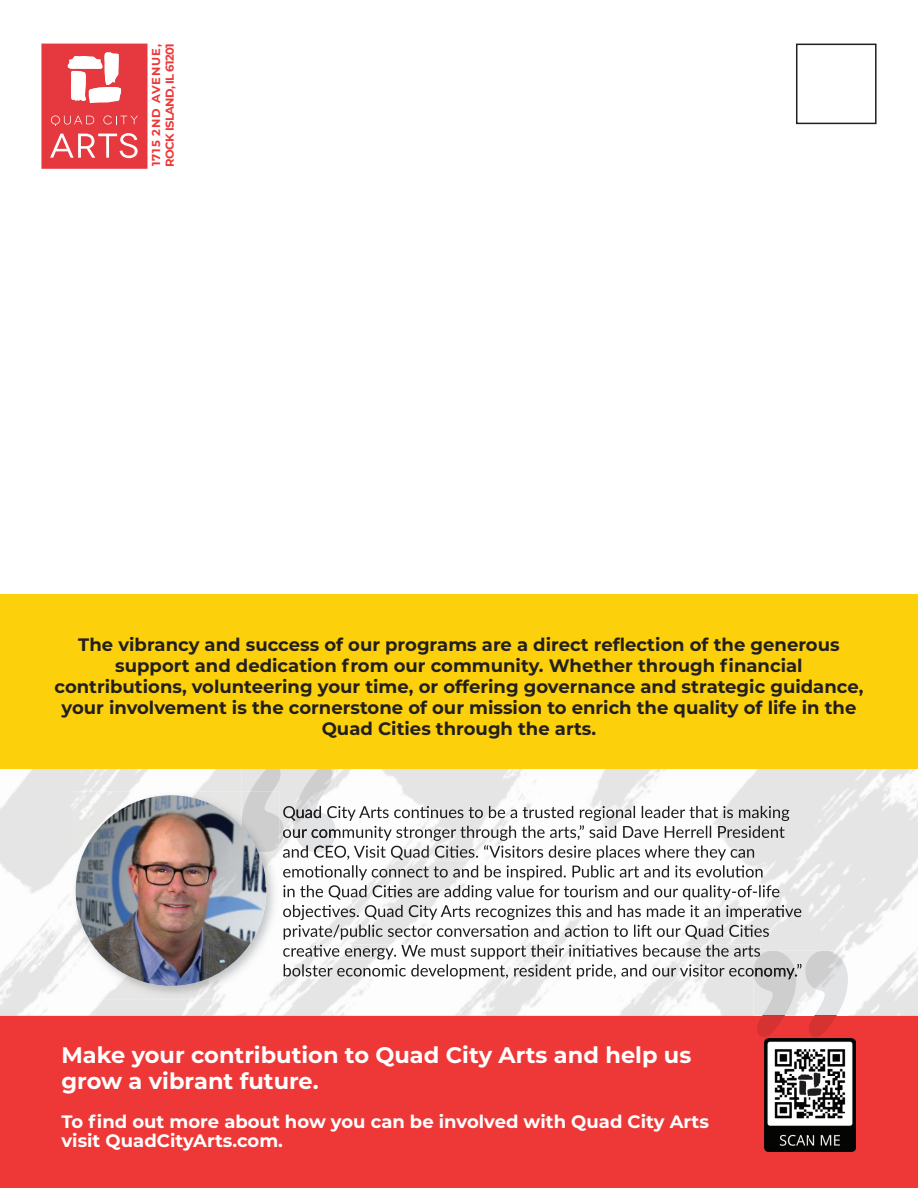
<style>
.page{position:relative;width:918px;height:1188px;background:#fff}
.page>*{position:absolute;margin:0;border:0;box-sizing:border-box;transform-origin:0 0}
.t1{font:700 22.5px/25.5px "Montserrat";color:#fff}
.t2{font:700 18px/21px "Montserrat";color:#231f20;text-align:center}
.t3{font:700 18px/19.5px "Montserrat";color:#fff}
.t4{font:700 11.55px/13.8px "Montserrat";letter-spacing:-.05em;color:#ee3838}
</style>
<div class="page">
<img style="left:0;top:769px;width:918px;height:247px">
<img style="left:241px;top:769px;width:95px;height:83px">
<img style="left:754px;top:951px;width:94px;height:65px">
<img style="left:336px;top:806px;width:454px;height:15px">
<img style="left:283px;top:806px;width:53px;height:15px">
<img style="left:336px;top:825px;width:449px;height:16px">
<img style="left:283px;top:825px;width:53px;height:16px">
<img style="left:283px;top:845px;width:472px;height:15px">
<img style="left:283px;top:845px;width:53px;height:7px">
<img style="left:283px;top:865px;width:481px;height:15px">
<img style="left:283px;top:885px;width:497px;height:15px">
<img style="left:283px;top:905px;width:519px;height:15px">
<img style="left:284px;top:925px;width:486px;height:15px">
<img style="left:283px;top:944px;width:478px;height:16px">
<svg style="left:754px;top:951px;width:7px;height:9px"></svg>
<img style="left:284px;top:964px;width:470px;height:15px">
<img style="left:754px;top:964px;width:47px;height:15px">
<img style="left:72px;top:792px;width:207px;height:207px">
<img style="left:241px;top:792px;width:38px;height:60px">
<img style="left:76px;top:795px;width:190px;height:191px">
<div style="left:796px;top:44px;width:81px;height:80px;border:2px solid #231f20"></div>
<svg style="left:41px;top:44px;width:107px;height:125px"></svg>
<div style="left:0;top:1016px;width:918px;height:172px;background:#ee3838"></div>
<div style="left:754px;top:1016px;width:94px;height:21px;background:#ee3838"></div>
<div style="left:0;top:594px;width:918px;height:175px;background:#fcd10b"></div>
<img style="left:764px;top:1038px;width:91px;height:113px">
<p class="t4" style="left:149px;top:167px;width:125px;rotate:-90deg">1715 2ND AVENUE,<br>ROCK ISLAND, IL 61201</p>
<p class="t2" style="left:55px;top:633px;width:810px">The vibrancy and success of our programs are a direct reflection of the generous support and dedication from our community. Whether through financial contributions, volunteering your time, or offering governance and strategic guidance, your involvement is the cornerstone of our mission to enrich the quality of life in the Quad Cities through the arts.</p>
<p class="t1" style="left:62px;top:1041px;width:631px">Make your contribution to Quad City Arts and help us grow a vibrant future.</p>
<p class="t3" style="left:62px;top:1111px;width:649px">To find out more about how you can be involved with Quad City Arts visit QuadCityArts.com.</p>
</div>
